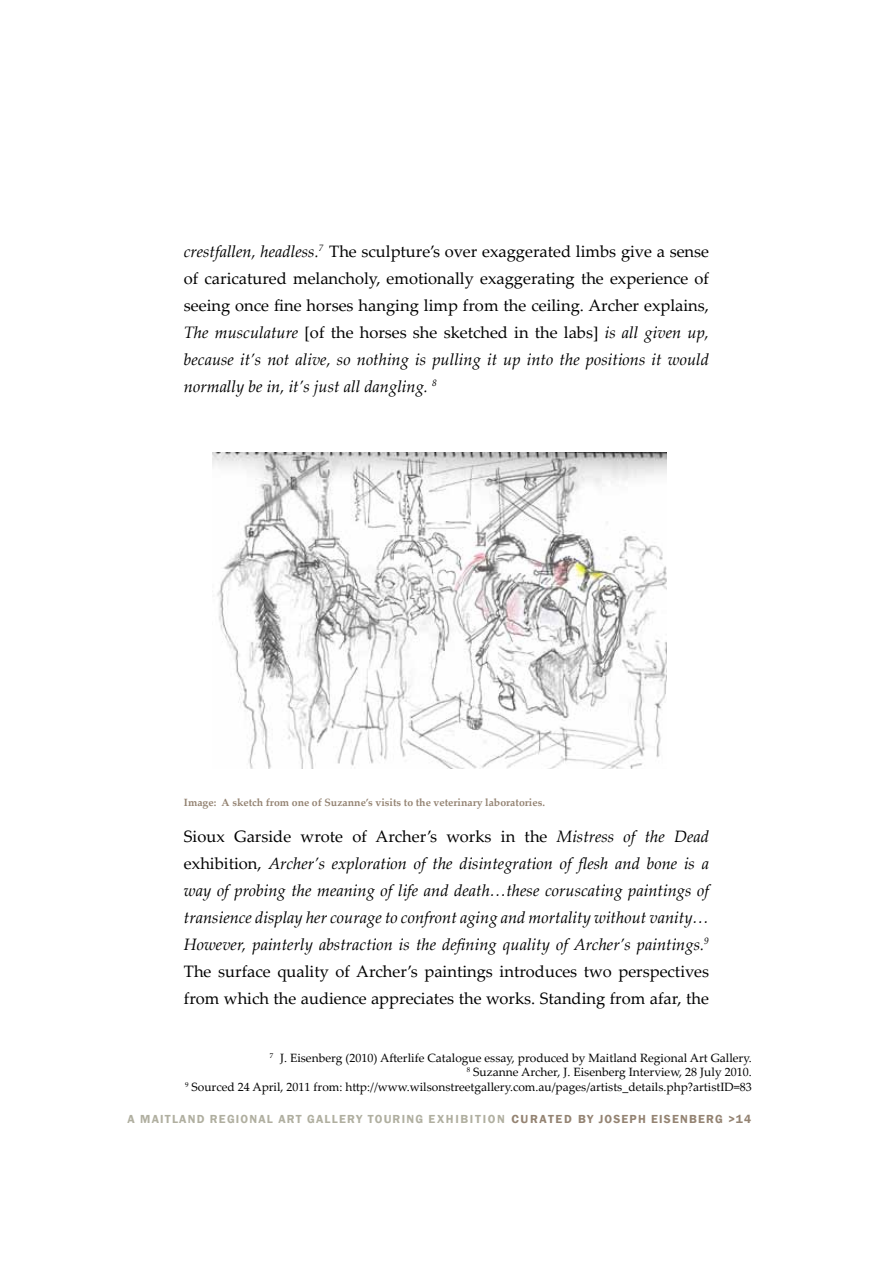
<style>
.page{position:relative;width:893px;height:1263px;background:#fff}
.page>*{position:absolute;margin:0;border:0;box-sizing:border-box;transform-origin:0 0}
.t1{font:italic 16.5px/27px "Palatino Linotype";color:#000;text-align:justify}
.t2{font:16.5px/27px "Palatino Linotype";color:#000;text-align:justify}
.t3{font:12px/14.4px "Palatino Linotype";color:#000;text-align:right}
.t4{font:600 12px "Franklin Gothic";letter-spacing:.1em;color:#b0afa0}
.t5{font:700 10.5px "Palatino Linotype";color:#948372}
.s1{font-style:italic}
.s2{font-style:normal}
.s3{color:#948372}
</style>
<div class="page">
<img style="left:213px;top:452px;width:454px;height:317px">
<p class="t2" style="left:184px;top:237px;width:527px"><span class="s1">crestfallen, headless.</span><sup>7</sup> The sculpture’s over exaggerated limbs give a sense of caricatured melancholy, emotionally exaggerating the experience of seeing once fine horses hanging limp from the ceiling. Archer explains, <span class="s1">The musculature</span> [of the horses she sketched in the labs] <span class="s1">is all given up, because it’s not alive, so nothing is pulling it up into the positions it would normally be in, it’s just all dangling.</span> <sup>8</sup></p>
<p class="t5" style="left:184px;top:795px;width:363px">Image: A sketch from one of Suzanne’s visits to the veterinary laboratories.</p>
<p class="t1" style="left:184px;top:822px;width:527px"><span class="s2">Sioux Garside wrote of Archer’s works in the</span> Mistress of the Dead <span class="s2">exhibition,</span> Archer’s exploration of the disintegration of flesh and bone is a way of probing the meaning of life and death…these coruscating paintings of transience display her courage to confront aging and mortality without vanity… However, painterly abstraction is the defining quality of Archer’s paintings.<sup>9<br></sup><span class="s2">The surface quality of Archer’s paintings introduces two perspectives from which the audience appreciates the works. Standing from afar, the</span></p>
<p class="t3" style="left:185px;top:1050px;width:568px"><sup>7</sup> J. Eisenberg (2010) Afterlife Catalogue essay, produced by Maitland Regional Art Gallery.<br><sup>8</sup> Suzanne Archer, J. Eisenberg Interview, 28 July 2010.<br><sup>9</sup> Sourced 24 April, 2011 from: http://www.wilsonstreetgallery.com.au/pages/artists_details.php?artistID=83</p>
<p class="t4" style="left:128px;top:1111px;width:625px">A MAITLAND REGIONAL ART GALLERY TOURING EXHIBITION <span class="s3">CURATED BY JOSEPH EISENBERG &gt;14</span></p>
</div>
